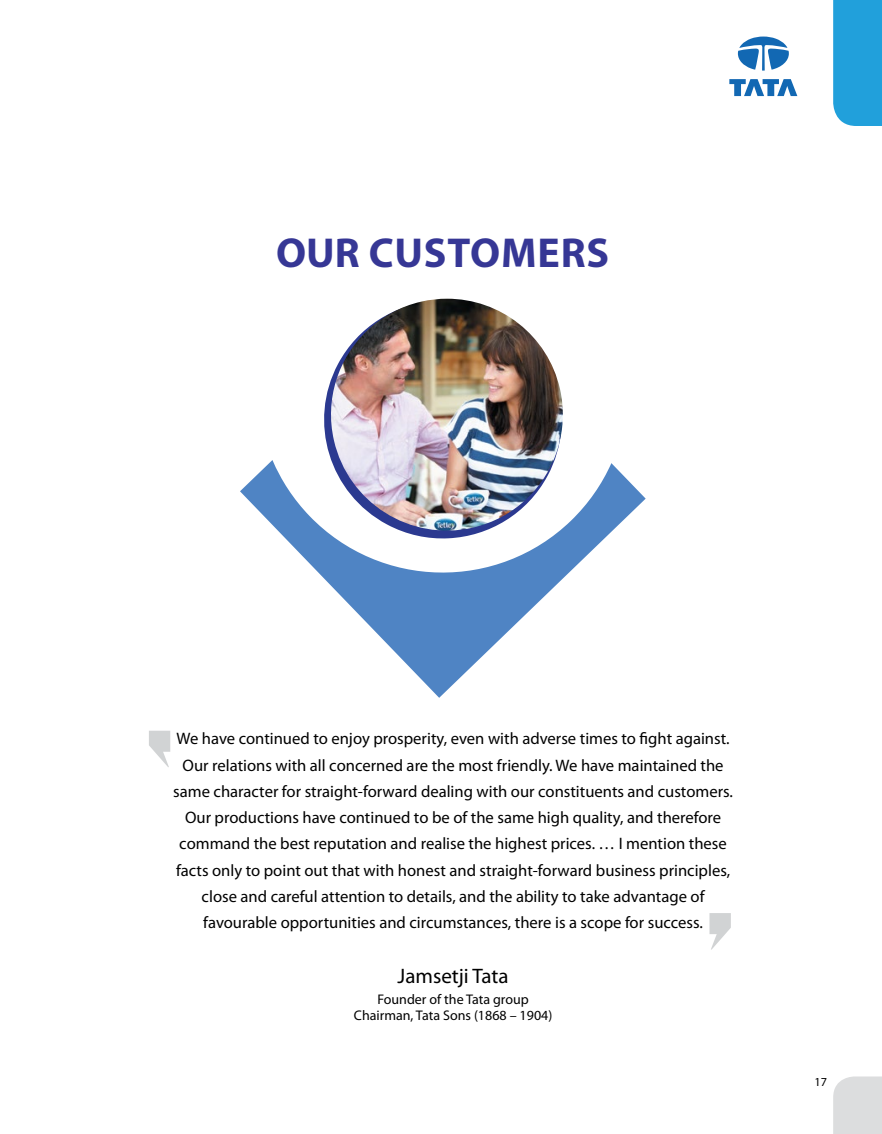
<style>
.page{position:relative;width:882px;height:1134px;background:#fff}
.page>*{position:absolute;margin:0;border:0;box-sizing:border-box;transform-origin:0 0}
.t1{font:700 42px "Myriad Pro";letter-spacing:.02em;color:#363795}
.t2{font:21px "Myriad Pro";color:#000}
.t3{font:16.62px/26.2px "Myriad Pro";color:#000;text-align:center}
.t4{font:14px/15.8px "Myriad Pro";color:#000;text-align:center}
.t5{font:12.25px "Myriad Pro";color:#000}
</style>
<div class="page">
<div style="left:833px;top:1076px;width:49px;height:58px;background:#dcddde"></div>
<svg style="left:729px;top:79px;width:68px;height:17px"></svg>
<svg style="left:738px;top:37px;width:51px;height:34px"></svg>
<div style="left:833px;top:0;width:49px;height:126px;background:#21a0db"></div>
<svg style="left:149px;top:731px;width:21px;height:36px"></svg>
<svg style="left:709px;top:913px;width:22px;height:37px"></svg>
<svg style="left:240px;top:460px;width:406px;height:238px"></svg>
<img style="left:325px;top:299px;width:240px;height:234px">
<h1 class="t1" style="left:276px;top:226px;width:335px">OUR CUSTOMERS</h1>
<p class="t3" style="left:173px;top:725px;width:561px">We have continued to enjoy prosperity, even with adverse times to fight against.<br>Our relations with all concerned are the most friendly. We have maintained the same character for straight-forward dealing with our constituents and customers.<br>Our productions have continued to be of the same high quality, and therefore command the best reputation and realise the highest prices. … I mention these facts only to point out that with honest and straight-forward business principles, close and careful attention to details, and the ability to take advantage of favourable opportunities and circumstances, there is a scope for success.</p>
<p class="t2" style="left:398px;top:963px;width:113px">Jamsetji Tata</p>
<p class="t4" style="left:354px;top:991px;width:200px">Founder of the Tata group<br>Chairman, Tata Sons (1868 – 1904)</p>
<p class="t5" style="left:814px;top:1074px;width:14px">17</p>
</div>
